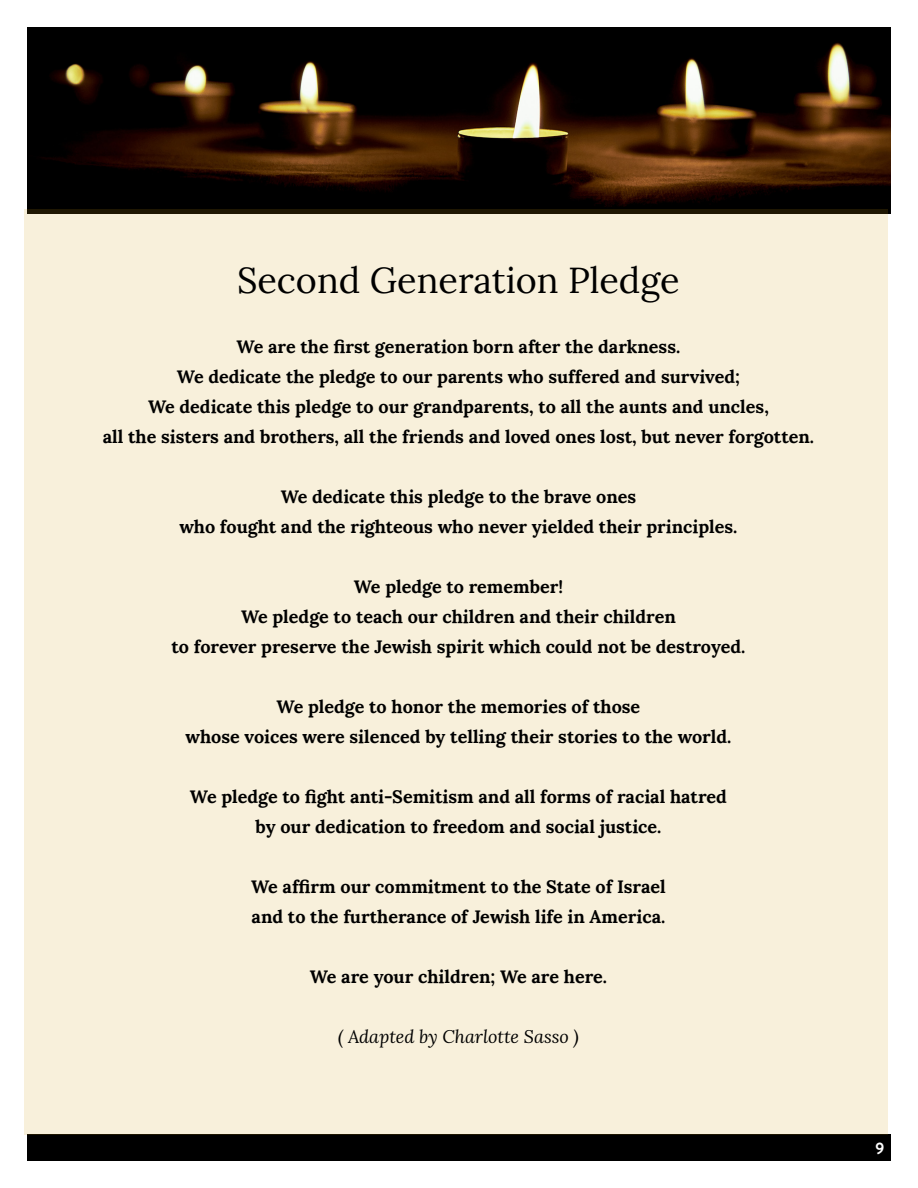
<style>
.page{position:relative;width:918px;height:1188px;background:#fff}
.page>*{position:absolute;margin:0;border:0;box-sizing:border-box;transform-origin:0 0}
.t1{font:36px "Lora";color:#000}
.t2{font:700 18px/30px "Lora";color:#000;text-align:center}
.t3{font:italic 18px "Lora";color:#000}
.t4{font:700 16.5px "Brandon Grotesque";color:#fff}
</style>
<div class="page">
<div style="left:27px;top:1134px;width:864px;height:27px;background:#000"></div>
<img style="left:27px;top:27px;width:864px;height:187px">
<div style="left:24px;top:210px;width:864px;height:925px;background:#f8f0db"></div>
<p class="t1" style="left:237px;top:253px;width:444px">Second Generation Pledge</p>
<p class="t2" style="left:237px;top:330px;width:445px">We are the first generation born after the darkness.</p>
<p class="t2" style="left:177px;top:360px;width:564px">We dedicate the pledge to our parents who suffered and survived;</p>
<p class="t2" style="left:103px;top:390px;width:713px">We dedicate this pledge to our grandparents, to all the aunts and uncles,<br>all the sisters and brothers, all the friends and loved ones lost, but never forgotten.</p>
<p class="t2" style="left:281px;top:480px;width:357px">We dedicate this pledge to the brave ones</p>
<p class="t2" style="left:179px;top:510px;width:560px">who fought and the righteous who never yielded their principles.</p>
<p class="t2" style="left:354px;top:570px;width:211px">We pledge to remember!</p>
<p class="t2" style="left:241px;top:600px;width:436px">We pledge to teach our children and their children</p>
<p class="t2" style="left:171px;top:630px;width:575px">to forever preserve the Jewish spirit which could not be destroyed.</p>
<p class="t2" style="left:277px;top:690px;width:365px">We pledge to honor the memories of those</p>
<p class="t2" style="left:186px;top:720px;width:547px">whose voices were silenced by telling their stories to the world.</p>
<p class="t2" style="left:190px;top:780px;width:538px">We pledge to fight anti-Semitism and all forms of racial hatred</p>
<p class="t2" style="left:255px;top:810px;width:407px">by our dedication to freedom and social justice.</p>
<p class="t2" style="left:251px;top:870px;width:416px">We affirm our commitment to the State of Israel</p>
<p class="t2" style="left:252px;top:900px;width:415px">and to the furtherance of Jewish life in America.</p>
<p class="t2" style="left:310px;top:960px;width:299px">We are your children; We are here.</p>
<p class="t3" style="left:338px;top:1025px;width:242px">( Adapted by Charlotte Sasso )</p>
<p class="t4" style="left:875px;top:1137px;width:10px">9</p>
</div>
